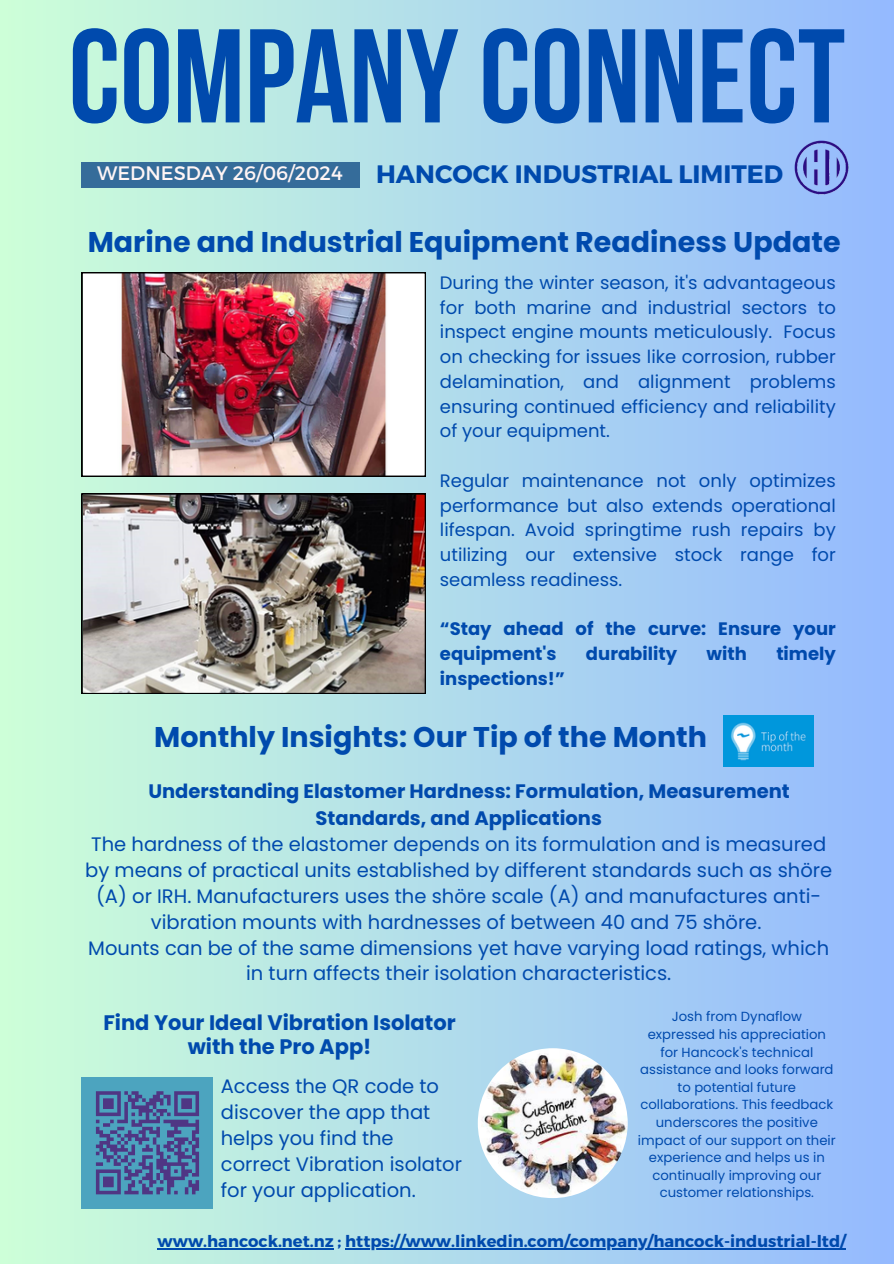
<style>
.page{position:relative;width:894px;height:1264px;background:#fff}
.page>*{position:absolute;margin:0;border:0;box-sizing:border-box;transform-origin:0 0}
.t1{font:133.05px "Bebas Neue Cyrillic";color:#004aad}
.t2{font:700 28.5px "Poppins";color:#004aad}
.t3{font:700 25.2px "Montserrat";color:#004aad}
.t4{font:700 21px/24.8px "Poppins";color:#004aad;text-align:center}
.t5{font:19.5px/26px "Poppins";color:#004aad}
.t6{font:700 19.5px "Poppins";color:#004aad}
.t7{font:19.5px "Montserrat";color:#fff5f5}
.t8{font:18px/24.8px "Poppins";color:#004aad;text-align:justify}
.t9{font:700 18px/24.8px "Poppins";color:#004aad}
.t10{font:700 16.35px "Montserrat";color:#004aad}
.t11{font:13.2px/17.5px "Poppins";color:#004aad;text-align:center}
</style>
<div class="page">
<div style="left:0;top:0;width:893px;height:1263px;background:linear-gradient(to right,#ccfed7,#94baff)"></div>
<div style="left:82px;top:163px;width:278px;height:25px;background:#356c9a"></div>
<img style="left:790px;top:136px;width:62px;height:62px">
<img style="left:477px;top:1048px;width:150px;height:149px;border-radius:50%">
<div style="left:82px;top:1076px;width:131px;height:132px;background:#4ca4bf"></div>
<svg style="left:95px;top:1091px;width:104px;height:104px"></svg>
<img style="left:723px;top:715px;width:90px;height:51px">
<img style="left:82px;top:493px;width:343px;height:201px">
<img style="left:82px;top:272px;width:343px;height:204px">
<hr style="left:157px;top:1248px;width:176px;height:1px;background:#004aad">
<hr style="left:345px;top:1248px;width:500px;height:1px;background:#004aad">
<h1 class="t1" style="left:69px;top:23px;width:778px">COMPANYCONNECT</h1>
<p class="t7" style="left:97px;top:160px;width:247px">WEDNESDAY 26/06/2024</p>
<p class="t3" style="left:376px;top:157px;width:408px">HANCOCK INDUSTRIAL LIMITED</p>
<p class="t2" style="left:88px;top:222px;width:754px">Marine and Industrial Equipment Readiness Update</p>
<p class="t8" style="left:440px;top:270px;width:397px">During the winter season, it's advantageous for both marine and industrial sectors to inspect engine mounts meticulously. Focus on checking for issues like corrosion, rubber delamination, and alignment problems ensuring continued efficiency and reliability of your equipment.</p>
<p class="t8" style="left:440px;top:468px;width:397px">Regular maintenance not only optimizes performance but also extends operational lifespan. Avoid springtime rush repairs by utilizing our extensive stock range for seamless readiness.</p>
<p class="t9" style="left:440px;top:616px;width:397px">“Stay ahead of the curve: Ensure your equipment's</p>
<p class="t9" style="left:586px;top:641px;width:93px">durability</p>
<p class="t9" style="left:706px;top:641px;width:42px">with</p>
<p class="t9" style="left:776px;top:641px;width:61px">timely</p>
<p class="t9" style="left:440px;top:666px;width:126px">inspections!”</p>
<h5 class="t2" style="left:154px;top:717px;width:554px">Monthly Insights: Our Tip of the Month</h5>
<p class="t6" style="left:148px;top:777px;width:643px">Understanding Elastomer Hardness: Formulation, Measurement</p>
<p class="t6" style="left:315px;top:804px;width:288px">Standards, and Applications</p>
<p class="t5" style="left:91px;top:831px;width:736px">The hardness of the elastomer depends on its formulation and is measured</p>
<p class="t5" style="left:85px;top:857px;width:748px">by means of practical units established by different standards such as shöre</p>
<p class="t5" style="left:96px;top:883px;width:726px">(A) or IRH. Manufacturers uses the shöre scale (A) and manufactures anti-</p>
<p class="t5" style="left:151px;top:908px;width:612px">vibration mounts with hardnesses of between 40 and 75 shöre.</p>
<p class="t5" style="left:88px;top:934px;width:742px">Mounts can be of the same dimensions yet have varying load ratings, which</p>
<p class="t5" style="left:246px;top:960px;width:426px">in turn affects their isolation characteristics.</p>
<h6 class="t11" style="left:637px;top:1007px;width:199px">Josh from Dynaflow expressed his appreciation for Hancock's technical assistance and looks forward to potential future collaborations. This feedback underscores the positive impact of our support on their experience and helps us in continually improving our customer relationships.</h6>
<p class="t4" style="left:103px;top:1009px;width:354px">Find Your Ideal Vibration Isolator with the Pro App!</p>
<p class="t5" style="left:221px;top:1073px;width:242px">Access the QR code to discover the app that helps you find the correct Vibration isolator for your application.</p>
<h2 class="t10" style="left:157px;top:1230px;width:689px">www.hancock.net.nz ; https://www.linkedin.com/company/hancock-industrial-ltd/</h2>
</div>
